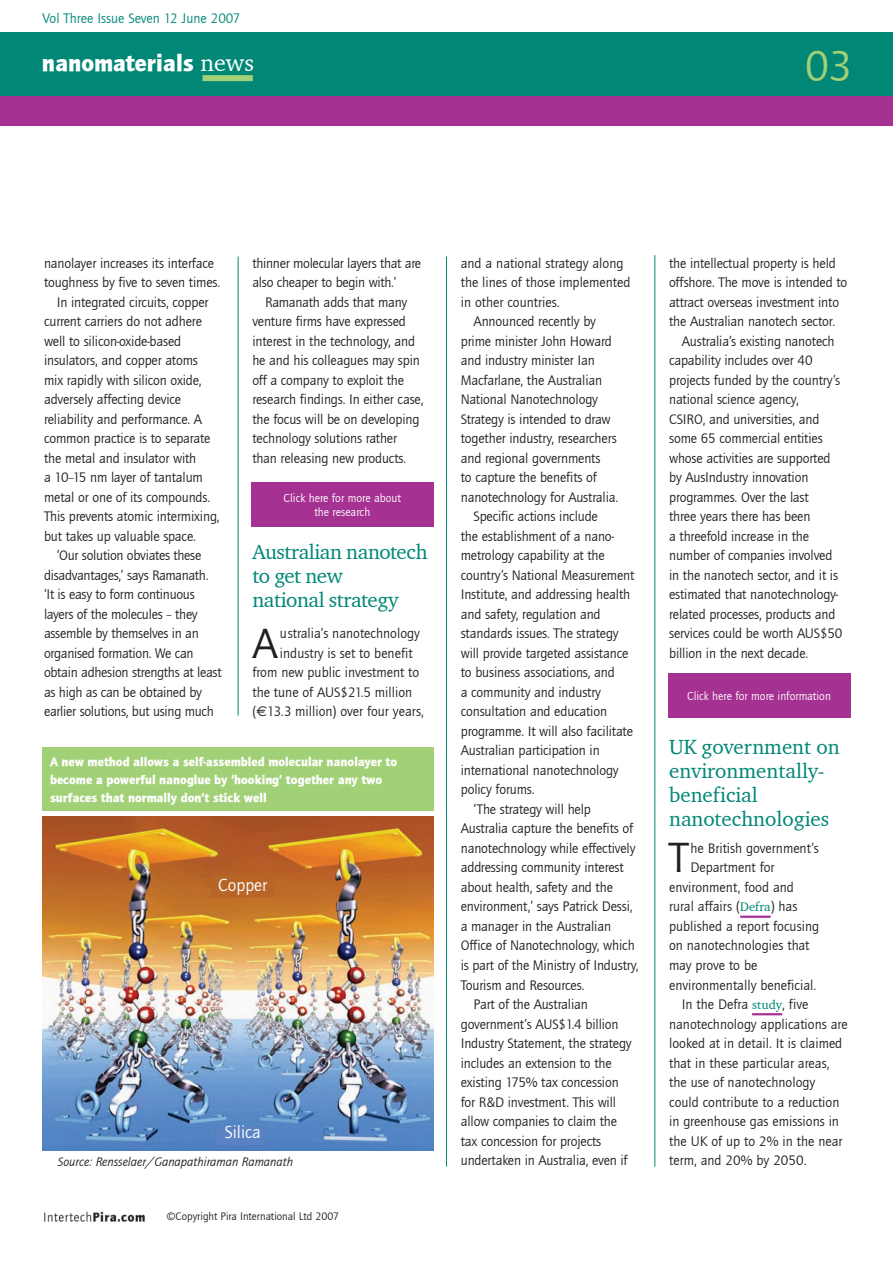
<style>
.page{position:relative;width:893px;height:1263px;background:#fff}
.page>*{position:absolute;margin:0;border:0;box-sizing:border-box;transform-origin:0 0}
.t1{font:45px "Quay Sans ITCTT Book";color:#a1d076}
.Text_Para_1{font:43.5px "Quay Sans ITCTT Book";color:#231f20}
.t2{font:24px "Quay Sans ITCTT Black";color:#fff}
.C_Head{font:21px/24px "Charter ITC";color:#008776}
.C_Head-2{font:21px/24px "Charter ITC";letter-spacing:-.02em;color:#008776}
.t3{font:18px "Quay Sans EF";color:#fff}
.Text_Para_2{font:14.25px/19.5px "Quay Sans ITCTT Book";letter-spacing:-.01em;color:#231f20}
.Text_Para_1-2{font:14.25px/19.5px "Quay Sans ITCTT Book";color:#231f20}
.Issue_date_and_numbe{font:14.25px "Quay Sans ITCTT Book";color:#008776}
.Table_Caption{font:12.75px/18px "Quay Sans ITCTT Black";color:#fff}
.Table_Source{font:italic 12.75px "Quay Sans ITCTT Book";color:#231f20}
.Web_link_text{font:12px/14.4px "Quay Sans ITCTT Book";color:#fff;text-align:center}
.Copyright{font:11.25px "Quay Sans ITCTT Book";color:#231f20}
.s1{font-family:"Charter ITC"}
.s2{font-family:"Euro Sans"}
.s3{font-family:"Charter ITC";font-size:12.75px;color:#008776}
</style>
<div class="page">
<div style="left:0;top:32px;width:893px;height:64px;background:#008776"></div>
<hr style="left:740px;top:915px;width:31px;height:3px;background:#a53293">
<hr style="left:752px;top:1013px;width:30px;height:2px;background:#a53293">
<hr style="left:238px;top:256px;width:1px;height:460px;background:#008776">
<hr style="left:446px;top:256px;width:1px;height:910px;background:#008776">
<hr style="left:655px;top:255px;width:1px;height:911px;background:#008776">
<img style="left:44px;top:1211px;width:101px;height:11px">
<div style="left:0;top:96px;width:893px;height:29px;background:#a53293"></div>
<div style="left:203px;top:75px;width:50px;height:6px;background:#a1d076"></div>
<img style="left:43px;top:816px;width:390px;height:335px">
<div style="left:211px;top:875px;width:63px;height:22px;background:#b86627"></div>
<div style="left:217px;top:1126px;width:48px;height:18px;background:#5a82c2"></div>
<div style="left:43px;top:747px;width:391px;height:64px;background:#a1d076"></div>
<div style="left:251px;top:482px;width:183px;height:44px;background:#a53293"></div>
<div style="left:668px;top:674px;width:182px;height:44px;background:#a53293"></div>
<p class="Issue_date_and_numbe" style="left:43px;top:10px;width:199px">Vol Three Issue Seven 12 June 2007</p>
<p class="t2" style="left:42px;top:48px;width:214px">nanomaterials <span class="s1">news</span></p>
<p class="t1" style="left:805px;top:38px;width:48px">03</p>
<p class="Text_Para_2" style="left:44px;top:253px;width:178px">nanolayer increases its interface toughness by five to seven times.</p>
<p class="Text_Para_2" style="left:44px;top:292px;width:177px;text-indent:13px">In integrated circuits, copper current carriers do not adhere well to silicon-oxide-based insulators, and copper atoms mix rapidly with silicon oxide, adversely affecting device reliability and performance. A common practice is to separate the metal and insulator with<br>a 10–15 nm layer of tantalum metal or one of its compounds.<br>This prevents atomic intermixing, but takes up valuable space.</p>
<p class="Text_Para_2" style="left:44px;top:546px;width:179px;text-indent:13px">‘Our solution obviates these disadvantages,’ says Ramanath. ‘It is easy to form continuous layers of the molecules – they assemble by themselves in an organised formation. We can obtain adhesion strengths at least as high as can be obtained by earlier solutions, but using much</p>
<p class="Text_Para_2" style="left:252px;top:253px;width:170px">thinner molecular layers that are also cheaper to begin with.’</p>
<p class="Text_Para_2" style="left:252px;top:292px;width:173px;text-indent:13px">Ramanath adds that many venture firms have expressed interest in the technology, and he and his colleagues may spin off a company to exploit the research findings. In either case, the focus will be on developing technology solutions rather than releasing new products.</p>
<p class="Web_link_text" style="left:284px;top:490px;width:119px">Click here for more about the research</p>
<p class="C_Head-2" style="left:252px;top:539px;width:177px">Australian nanotech to get new<br>national strategy</p>
<p class="Text_Para_1" style="left:252px;top:617px;width:27px">A</p>
<p class="Text_Para_1-2" style="left:280px;top:624px;width:141px">ustralia’s nanotechnology</p>
<p class="Text_Para_1-2" style="left:280px;top:643px;width:134px">industry is set to benefit</p>
<p class="Text_Para_1-2" style="left:252px;top:663px;width:168px">from new public investment to</p>
<p class="Text_Para_1-2" style="left:252px;top:682px;width:161px">the tune of AUS$21.5 million</p>
<p class="Text_Para_1-2" style="left:252px;top:702px;width:173px">(<span class="s2">€</span>13.3 million) over four years,</p>
<p class="Table_Caption" style="left:50px;top:752px;width:349px">A new method allows a self-assembled molecular nanolayer to become a powerful nanoglue by ‘hooking’ together any two surfaces that normally don’t stick well</p>
<p class="t3" style="left:218px;top:876px;width:51px">Copper</p>
<p class="t3" style="left:225px;top:1122px;width:37px">Silica</p>
<p class="Table_Source" style="left:58px;top:1154px;width:237px">Source: Rensselaer/Ganapathiraman Ramanath</p>
<p class="Copyright" style="left:167px;top:1209px;width:174px">©Copyright Pira International Ltd 2007</p>
<p class="Text_Para_1-2" style="left:461px;top:253px;width:171px">and a national strategy along the lines of those implemented in other countries.</p>
<p class="Text_Para_2" style="left:461px;top:312px;width:159px;text-indent:13px">Announced recently by prime minister John Howard and industry minister Ian<br>Macfarlane, the Australian<br>National Nanotechnology<br>Strategy is intended to draw together industry, researchers and regional governments<br>to capture the benefits of nanotechnology for Australia.</p>
<p class="Text_Para_2" style="left:461px;top:507px;width:175px;text-indent:13px">Specific actions include<br>the establishment of a nano&shy;metrology capability at the country’s National Measurement<br>Institute, and addressing health and safety, regulation and standards issues. The strategy will provide targeted assistance to business associations, and<br>a community and industry consultation and education programme. It will also facilitate<br>Australian participation in international nanotechnology policy forums.</p>
<p class="Text_Para_2" style="left:461px;top:799px;width:179px;text-indent:13px">‘The strategy will help<br>Australia capture the benefits of nanotechnology while effectively addressing community interest about health, safety and the environment,’ says Patrick Dessi, a manager in the Australian<br>Office of Nanotechnology, which is part of the Ministry of Industry,<br>Tourism and Resources.</p>
<p class="Text_Para_2" style="left:461px;top:994px;width:172px;text-indent:13px">Part of the Australian government’s AUS$1.4 billion<br>Industry Statement, the strategy includes an extension to the existing 175% tax concession for R&amp;D investment. This will allow companies to claim the tax concession for projects undertaken in Australia, even if</p>
<p class="Text_Para_2" style="left:669px;top:253px;width:180px">the intellectual property is held offshore. The move is intended to attract overseas investment into the Australian nanotech sector.</p>
<p class="Text_Para_2" style="left:669px;top:331px;width:175px;text-indent:13px">Australia’s existing nanotech capability includes over 40 projects funded by the country’s national science agency,<br>CSIRO, and universities, and some 65 commercial entities whose activities are supported by AusIndustry innovation programmes. Over the last<br>three years there has been<br>a threefold increase in the number of companies involved in the nanotech sector, and it is estimated that nanotechnology&shy;related processes, products and services could be worth AUS$50 billion in the next decade.</p>
<p class="Web_link_text" style="left:687px;top:689px;width:145px">Click here for more information</p>
<p class="C_Head" style="left:669px;top:734px;width:172px">UK government on environmentally&shy;beneficial nanotechnologies</p>
<p class="Text_Para_1" style="left:669px;top:831px;width:21px">T</p>
<p class="Text_Para_1-2" style="left:690px;top:838px;width:130px">he British government’s</p>
<p class="Text_Para_1-2" style="left:690px;top:858px;width:86px">Department for</p>
<p class="Text_Para_1-2" style="left:669px;top:877px;width:126px">environment, food and</p>
<p class="Text_Para_1-2" style="left:669px;top:897px;width:130px">rural affairs (<span class="s3">Defra</span>) has</p>
<p class="Text_Para_1-2" style="left:669px;top:916px;width:151px">published a report focusing</p>
<p class="Text_Para_1-2" style="left:669px;top:936px;width:142px">on nanotechnologies that</p>
<p class="Text_Para_1-2" style="left:669px;top:955px;width:90px">may prove to be</p>
<p class="Text_Para_1-2" style="left:669px;top:975px;width:149px">environmentally beneficial.</p>
<p class="Text_Para_2" style="left:669px;top:994px;width:180px;text-indent:13px">In the Defra <span class="s3">study</span>, five nanotechnology applications are looked at in detail. It is claimed that in these particular areas, the use of nanotechnology could contribute to a reduction in greenhouse gas emissions in the UK of up to 2% in the near term, and 20% by 2050.</p>
</div>
